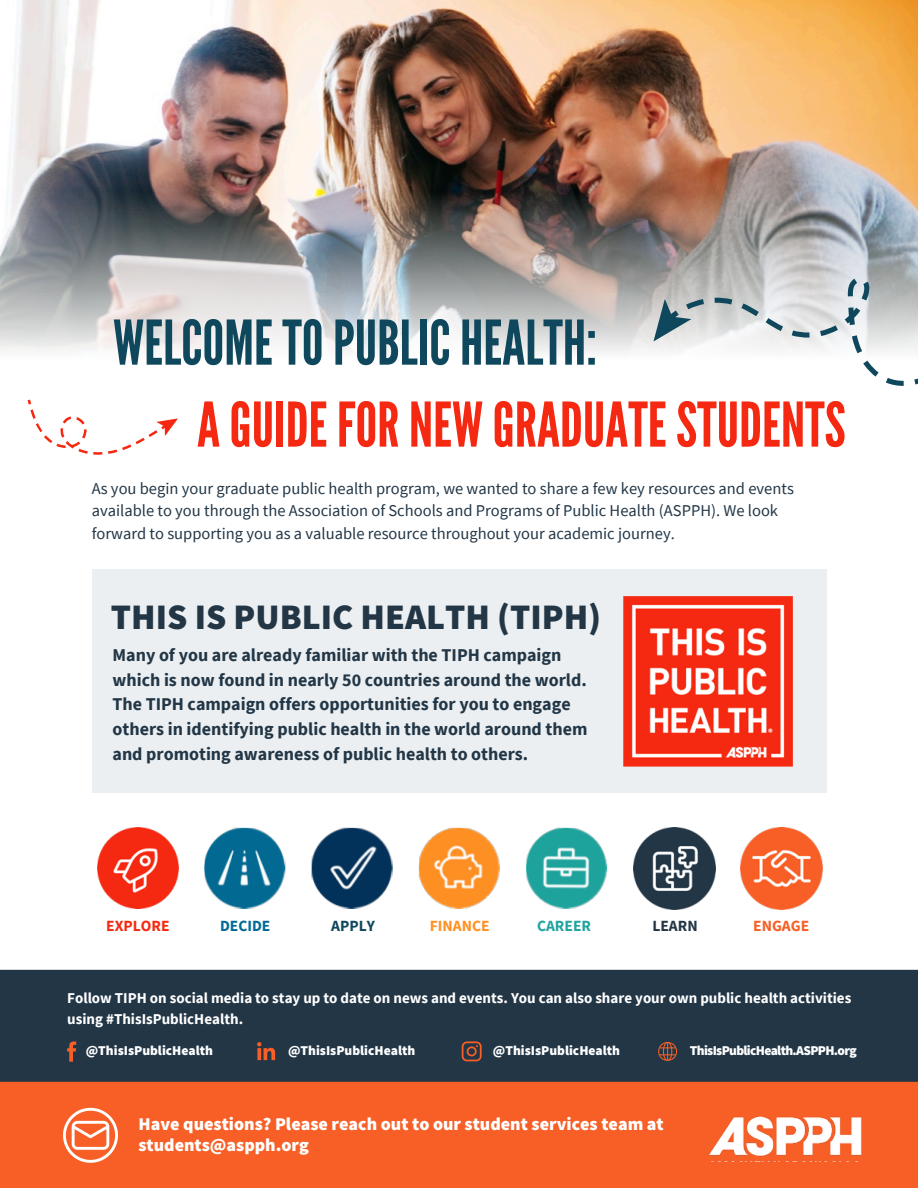
<style>
.page{position:relative;width:918px;height:1188px;background:#fff}
.page>*{position:absolute;margin:0;border:0;box-sizing:border-box;transform-origin:0 0}
.t1{font:61.5px "League Gothic";color:#f52911}
.t2{font:61.5px "League Gothic";color:#0f475c}
.t3{font:900 36px "Source Sans Pro";color:#223646}
.t4{font:700 18px/24.8px "Source Sans Pro";color:#223646}
.t5{font:900 18px/21.3px "Source Sans Pro";color:#fff}
.t6{font:16.5px/22.5px "Source Sans Pro";color:#223646}
.t7{font:700 15.6px "Source Sans Pro";color:#f52911}
.t8{font:700 15.6px "Source Sans Pro";color:#ff9124}
.t9{font:700 15.6px "Source Sans Pro";color:#006b94}
.t10{font:700 15.6px "Source Sans Pro";color:#1fa59e}
.t11{font:700 15.6px "Source Sans Pro";color:#f85f26}
.t12{font:700 15.6px "Source Sans Pro";color:#0f475c}
.t13{font:700 15.6px "Source Sans Pro";color:#223646}
.t14{font:700 15px/20.2px "Source Sans Pro";color:#fff}
.t15{font:900 13.5px "Source Sans Pro";color:#fff}
.t16{font:900 13.5px "Source Sans Pro";letter-spacing:-.05em;color:#fff}
</style>
<div class="page">
<img style="left:12px;top:0;width:906px;height:190px">
<img style="left:0;top:190px;width:918px;height:212px">
<svg style="left:28px;top:400px;width:150px;height:55px"></svg>
<svg style="left:653px;top:279px;width:265px;height:107px"></svg>
<img style="left:204px;top:828px;width:82px;height:81px">
<img style="left:311px;top:828px;width:82px;height:81px">
<img style="left:419px;top:828px;width:81px;height:81px">
<img style="left:526px;top:828px;width:81px;height:81px">
<img style="left:97px;top:828px;width:81px;height:81px">
<img style="left:633px;top:828px;width:82px;height:82px">
<img style="left:740px;top:828px;width:82px;height:82px">
<div style="left:92px;top:569px;width:734px;height:223px;background:#ebeff2"></div>
<img style="left:624px;top:596px;width:168px;height:170px">
<div style="left:0;top:1082px;width:918px;height:106px;background:#f85f26"></div>
<svg style="left:63px;top:1108px;width:55px;height:55px"></svg>
<div style="left:0;top:970px;width:918px;height:112px;background:#223646"></div>
<svg style="left:257px;top:1042px;width:18px;height:18px"></svg>
<svg style="left:67px;top:1041px;width:9px;height:21px"></svg>
<svg style="left:462px;top:1041px;width:20px;height:20px"></svg>
<svg style="left:658px;top:1042px;width:19px;height:19px"></svg>
<img style="left:709px;top:1117px;width:152px;height:45px">
<h1 class="t2" style="left:113px;top:307px;width:485px">WELCOMETOPUBLICHEALTH:</h1>
<h1 class="t1" style="left:197px;top:389px;width:650px">AGUIDE FORNEW GRADUATESTUDENTS</h1>
<h4 class="t6" style="left:92px;top:477px;width:704px">As you begin your graduate public health program, we wanted to share a few key resources and events available to you through the Association of Schools and Programs of Public Health (ASPPH). We look forward to supporting you as a valuable resource throughout your academic journey.</h4>
<h2 class="t3" style="left:111px;top:593px;width:492px">THIS IS PUBLIC HEALTH (TIPH)</h2>
<h3 class="t4" style="left:113px;top:642px;width:476px">Many of you are already familiar with the TIPH campaign which is now found in nearly 50 countries around the world.<br>The TIPH campaign offers opportunities for you to engage others in identifying public health in the world around them and promoting awareness of public health to others.</h3>
<h5 class="t7" style="left:106px;top:915px;width:65px">EXPLORE</h5>
<h5 class="t9" style="left:220px;top:915px;width:52px">DECIDE</h5>
<h5 class="t12" style="left:331px;top:915px;width:45px">APPLY</h5>
<h5 class="t8" style="left:430px;top:915px;width:61px">FINANCE</h5>
<h5 class="t10" style="left:537px;top:915px;width:55px">CAREER</h5>
<h5 class="t13" style="left:652px;top:915px;width:47px">LEARN</h5>
<h5 class="t11" style="left:753px;top:915px;width:58px">ENGAGE</h5>
<h6 class="t14" style="left:67px;top:988px;width:786px">Follow TIPH on social media to stay up to date on news and events. You can also share your own public health activities using #ThisIsPublicHealth.</h6>
<p class="t15" style="left:86px;top:1042px;width:129px">@ThisIsPublicHealth</p>
<p class="t15" style="left:288px;top:1042px;width:129px">@ThisIsPublicHealth</p>
<p class="t15" style="left:493px;top:1042px;width:129px">@ThisIsPublicHealth</p>
<p class="t16" style="left:690px;top:1042px;width:168px">ThisIsPublicHealth.ASPPH.org</p>
<h3 class="t5" style="left:139px;top:1113px;width:527px">Have questions? Please reach out to our student services team at students@aspph.org</h3>
</div>
